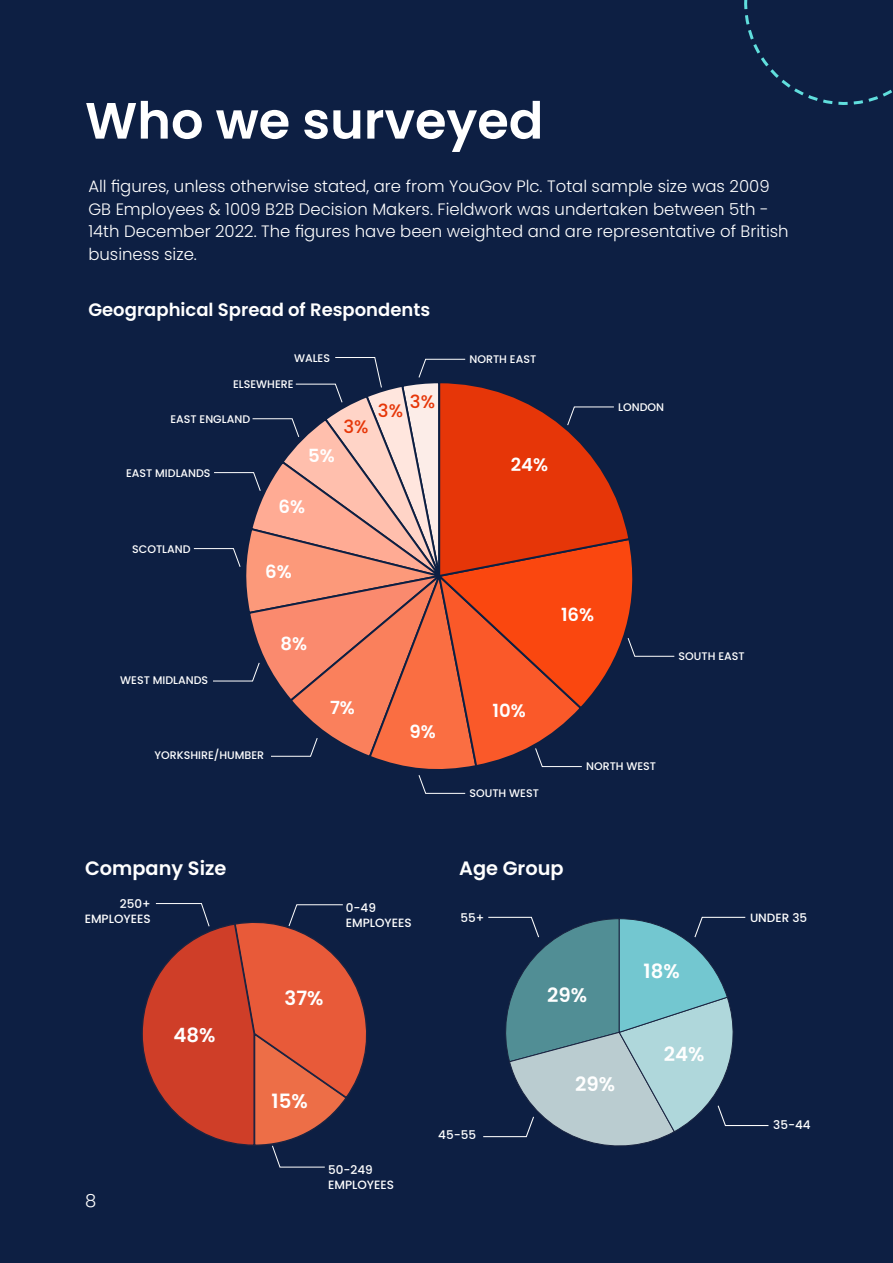
<style>
.page{position:relative;width:893px;height:1263px;background:#0d1f43}
.page>*{position:absolute;margin:0;border:0;box-sizing:border-box;transform-origin:0 0}
.t1{font:600 51px "Poppins";color:#fff}
.t2{font:600 19.65px "Poppins";color:#fff}
.t3{font:600 19.35px "Poppins";color:#fff}
.t4{font:600 18.15px "Poppins";color:#fff}
.t5{font:500 18.15px "Poppins";color:#e63608}
.t6{font:600 18px "Poppins";color:#fff}
.t7{font:300 18px "Poppins";color:#fff}
.t8{font:300 16.5px/22.5px "Poppins";color:#fff}
.t9{font:500 12px/14.4px "Poppins";color:#fff}
.t10{font:500 10.95px "Poppins";color:#fff}
</style>
<div class="page">
<div style="left:735px;top:0;width:158px;height:114px;background:#0d1f43"></div>
<svg style="left:141px;top:903px;width:231px;height:265px;background:#903e39"></svg>
<svg style="left:482px;top:916px;width:287px;height:246px;background:#54778a"></svg>
<svg style="left:193px;top:357px;width:482px;height:437px;background:#8a4c48"></svg>
<h1 class="t1" style="left:85px;top:91px;width:460px">Who we surveyed</h1>
<p class="t8" style="left:88px;top:175px;width:702px">All figures, unless otherwise stated, are from YouGov Plc. Total sample size was 2009<br>GB Employees &amp; 1009 B2B Decision Makers. Fieldwork was undertaken between 5th - 14th December 2022. The figures have been weighted and are representative of British business size.</p>
<p class="t6" style="left:88px;top:299px;width:343px">Geographical Spread of Respondents</p>
<p class="t10" style="left:294px;top:352px;width:37px">WALES</p>
<p class="t10" style="left:470px;top:353px;width:68px">NORTH EAST</p>
<p class="t10" style="left:233px;top:378px;width:62px">ELSEWHERE</p>
<p class="t10" style="left:170px;top:413px;width:81px">EAST ENGLAND</p>
<p class="t10" style="left:126px;top:467px;width:86px">EAST MIDLANDS</p>
<p class="t4" style="left:308px;top:445px;width:28px">5%</p>
<p class="t5" style="left:343px;top:416px;width:27px">3%</p>
<p class="t4" style="left:278px;top:496px;width:28px">6%</p>
<p class="t5" style="left:378px;top:400px;width:27px">3%</p>
<p class="t5" style="left:410px;top:391px;width:27px">3%</p>
<p class="t10" style="left:618px;top:401px;width:47px">LONDON</p>
<p class="t4" style="left:511px;top:454px;width:39px">24%</p>
<p class="t10" style="left:132px;top:543px;width:60px">SCOTLAND</p>
<p class="t10" style="left:120px;top:674px;width:89px">WEST MIDLANDS</p>
<p class="t4" style="left:265px;top:561px;width:28px">6%</p>
<p class="t4" style="left:280px;top:633px;width:28px">8%</p>
<p class="t10" style="left:154px;top:749px;width:111px">YORKSHIRE/HUMBER</p>
<p class="t4" style="left:330px;top:697px;width:26px">7%</p>
<p class="t4" style="left:409px;top:722px;width:28px">9%</p>
<p class="t4" style="left:561px;top:604px;width:35px">16%</p>
<p class="t4" style="left:493px;top:700px;width:35px">10%</p>
<p class="t10" style="left:470px;top:786px;width:71px">SOUTH WEST</p>
<p class="t10" style="left:586px;top:760px;width:72px">NORTH WEST</p>
<p class="t10" style="left:679px;top:649px;width:68px">SOUTH EAST</p>
<p class="t3" style="left:85px;top:857px;width:143px">Company Size</p>
<p class="t9" style="left:85px;top:897px;width:67px;text-align:right">250+<br>EMPLOYEES</p>
<p class="t9" style="left:346px;top:901px;width:67px">0-49<br>EMPLOYEES</p>
<p class="t3" style="left:459px;top:857px;width:106px">Age Group</p>
<p class="t9" style="left:460px;top:911px;width:25px">55+</p>
<p class="t9" style="left:750px;top:910px;width:59px">UNDER 35</p>
<p class="t7" style="left:85px;top:1191px;width:13px">8</p>
<p class="t2" style="left:173px;top:1024px;width:44px">48%</p>
<p class="t2" style="left:285px;top:987px;width:40px">37%</p>
<p class="t2" style="left:272px;top:1089px;width:38px">15%</p>
<p class="t9" style="left:328px;top:1163px;width:67px">50-249<br>EMPLOYEES</p>
<p class="t9" style="left:438px;top:1128px;width:39px">45-55</p>
<p class="t2" style="left:547px;top:984px;width:41px">29%</p>
<p class="t2" style="left:575px;top:1073px;width:41px">29%</p>
<p class="t2" style="left:644px;top:959px;width:38px">18%</p>
<p class="t2" style="left:664px;top:1042px;width:42px">24%</p>
<p class="t9" style="left:773px;top:1118px;width:39px">35-44</p>
</div>
